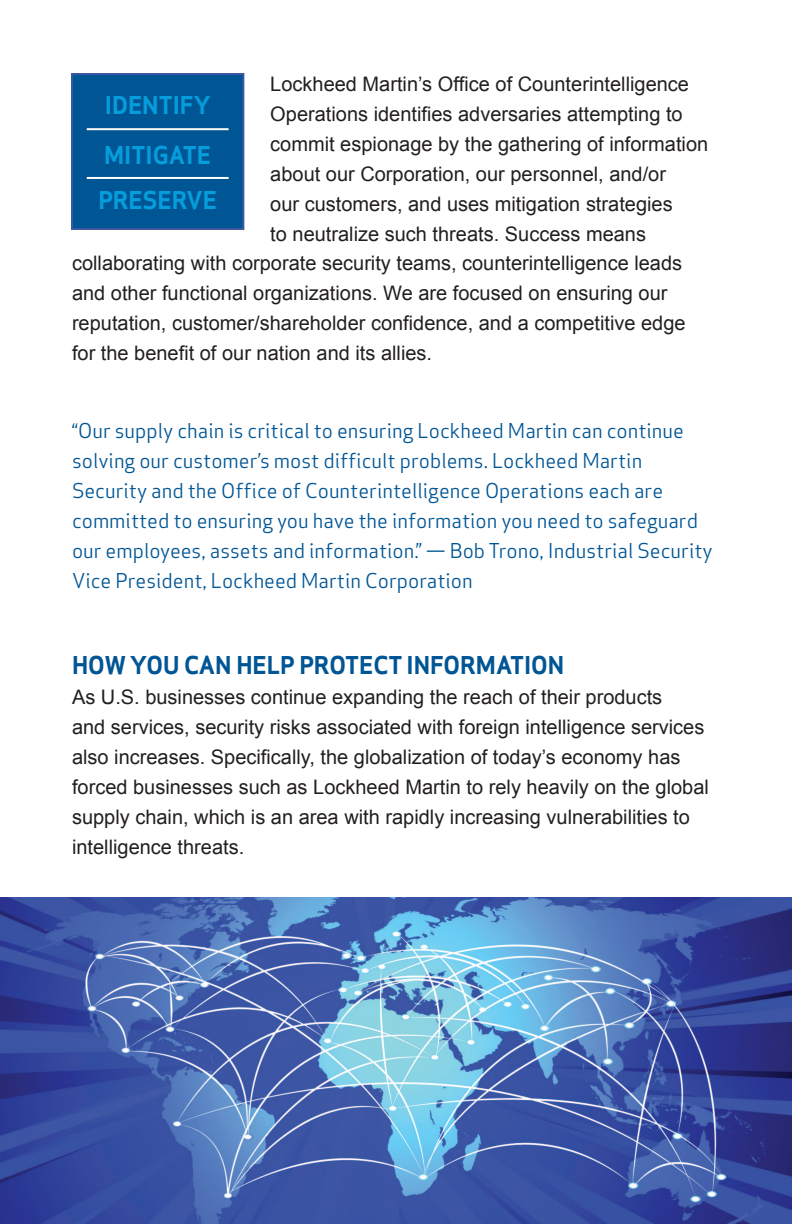
<style>
.page{position:relative;width:792px;height:1224px;background:#fff}
.page>*{position:absolute;margin:0;border:0;box-sizing:border-box;transform-origin:0 0}
.t1{font:700 24px "Apex Sans";color:#005595}
.t2{font:700 24px/49.8px "Apex Sans";color:#069ddc}
.t3{font:20px/30px "Arial";color:#231f20}
.t4{font:20px/30px "Apex Sans";color:#005595}
</style>
<div class="page">
<img style="left:0;top:897px;width:792px;height:327px">
<div style="left:71px;top:73px;width:173px;height:157px;background:#005595;border:2px solid #3c56a4"></div>
<hr style="left:87px;top:128px;width:142px;height:2px;background:#fff">
<hr style="left:87px;top:177px;width:142px;height:2px;background:#fff">
<p class="t3" style="left:270px;top:69px;width:420px">Lockheed Martin’s Office of Counterintelligence</p>
<p class="t3" style="left:270px;top:99px;width:414px">Operations identifies adversaries attempting to</p>
<p class="t3" style="left:270px;top:129px;width:439px">commit espionage by the gathering of information</p>
<p class="t3" style="left:270px;top:159px;width:397px">about our Corporation, our personnel, and/or</p>
<p class="t3" style="left:270px;top:189px;width:404px">our customers, and uses mitigation strategies</p>
<p class="t3" style="left:270px;top:219px;width:377px">to neutralize such threats. Success means</p>
<p class="t3" style="left:72px;top:249px;width:612px">collaborating with corporate security teams, counterintelligence leads</p>
<p class="t3" style="left:72px;top:279px;width:597px">and other functional organizations. We are focused on ensuring our</p>
<p class="t3" style="left:72px;top:309px;width:615px">reputation, customer/shareholder confidence, and a competitive edge</p>
<p class="t3" style="left:72px;top:339px;width:362px">for the benefit of our nation and its allies.</p>
<p class="t2" style="left:104px;top:80px;width:108px">IDENTIFY<br>MITIGATE</p>
<p class="t2" style="left:98px;top:175px;width:120px">PRESERVE</p>
<p class="t4" style="left:72px;top:414px;width:642px">“Our supply chain is critical to ensuring Lockheed Martin can continue solving our customer’s most difficult problems. Lockheed Martin Security and the Office of Counterintelligence Operations each are committed to ensuring you have the information you need to safeguard our employees, assets and information.” — Bob Trono, Industrial Security Vice President, Lockheed Martin Corporation</p>
<p class="t1" style="left:72px;top:650px;width:494px">HOW YOU CAN HELP PROTECT INFORMATION</p>
<p class="t3" style="left:72px;top:683px;width:638px">As U.S. businesses continue expanding the reach of their products<br>and services, security risks associated with foreign intelligence services also increases. Specifically, the globalization of today’s economy has forced businesses such as Lockheed Martin to rely heavily on the global supply chain, which is an area with rapidly increasing vulnerabilities to intelligence threats.</p>
</div>
